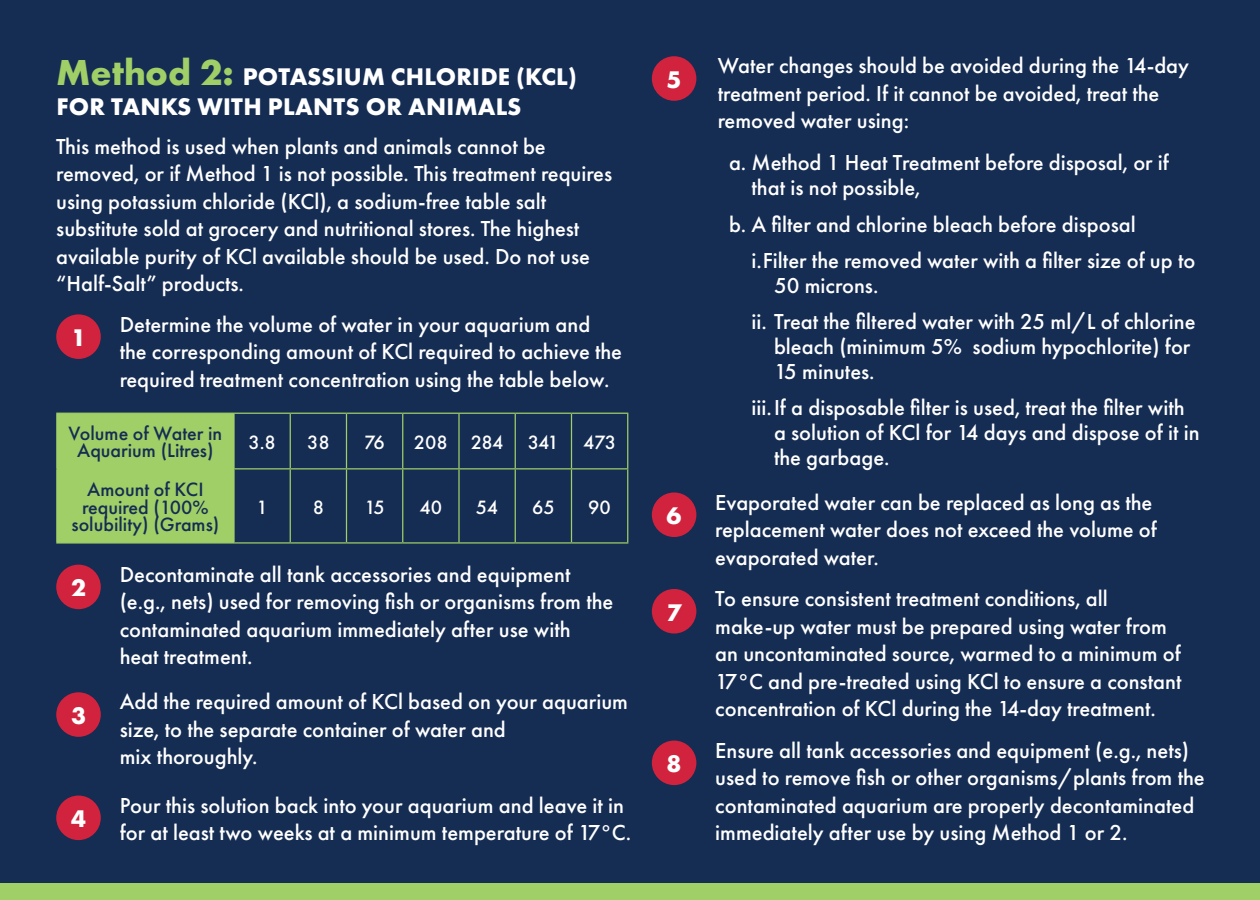
<style>
.page{position:relative;width:1260px;height:900px;background:#fff}
.page>*{position:absolute;margin:0;border:0;box-sizing:border-box;transform-origin:0 0}
.t1{font:700 25px/30px "Futura PT";letter-spacing:.01em;color:#fff}
.t2{font:500 22.5px/27.5px "Futura PT";color:#fff}
.t3{font:500 20px/17.5px "Futura PT";color:#162c53;text-align:center}
.t4{font:500 20px "Futura PT";letter-spacing:-.025em;color:#fff}
.s1{font-size:37.5px;color:#a0cf67}
</style>
<div class="page">
<div style="left:0;top:0;width:1260px;height:883px;background:#152c53"></div>
<div style="left:0;top:883px;width:1260px;height:17px;background:#a0cf67"></div>
<div style="left:56px;top:314px;width:45px;height:45px;background:#d1233e;border-radius:50%"></div>
<div style="left:58px;top:414px;width:175px;height:128px;background:#a0cf67"></div>
<hr style="left:56px;top:413px;width:178px;height:1px;background:#a0cf67">
<hr style="left:56px;top:414px;width:2px;height:54px;background:#a0cf67">
<hr style="left:234px;top:413px;width:56px;height:1px;background:#a0cf67">
<hr style="left:233px;top:414px;width:2px;height:54px;background:#a0cf67">
<hr style="left:290px;top:413px;width:56px;height:1px;background:#a0cf67">
<hr style="left:290px;top:414px;width:1px;height:54px;background:#a0cf67">
<hr style="left:347px;top:413px;width:56px;height:1px;background:#a0cf67">
<hr style="left:346px;top:414px;width:1px;height:54px;background:#a0cf67">
<hr style="left:403px;top:413px;width:56px;height:1px;background:#a0cf67">
<hr style="left:402px;top:414px;width:1px;height:54px;background:#a0cf67">
<hr style="left:459px;top:413px;width:56px;height:1px;background:#a0cf67">
<hr style="left:458px;top:414px;width:2px;height:54px;background:#a0cf67">
<hr style="left:515px;top:413px;width:57px;height:1px;background:#a0cf67">
<hr style="left:515px;top:414px;width:1px;height:54px;background:#a0cf67">
<hr style="left:572px;top:413px;width:56px;height:1px;background:#a0cf67">
<hr style="left:627px;top:414px;width:1px;height:54px;background:#a0cf67">
<hr style="left:56px;top:468px;width:178px;height:1px;background:#a0cf67">
<hr style="left:56px;top:469px;width:2px;height:73px;background:#a0cf67">
<hr style="left:234px;top:468px;width:56px;height:1px;background:#a0cf67">
<hr style="left:233px;top:469px;width:2px;height:73px;background:#a0cf67">
<hr style="left:290px;top:468px;width:56px;height:1px;background:#a0cf67">
<hr style="left:290px;top:469px;width:1px;height:73px;background:#a0cf67">
<hr style="left:347px;top:468px;width:56px;height:1px;background:#a0cf67">
<hr style="left:346px;top:469px;width:1px;height:73px;background:#a0cf67">
<hr style="left:403px;top:468px;width:56px;height:1px;background:#a0cf67">
<hr style="left:402px;top:469px;width:1px;height:73px;background:#a0cf67">
<hr style="left:459px;top:468px;width:56px;height:1px;background:#a0cf67">
<hr style="left:458px;top:469px;width:2px;height:73px;background:#a0cf67">
<hr style="left:515px;top:468px;width:57px;height:1px;background:#a0cf67">
<hr style="left:515px;top:469px;width:1px;height:73px;background:#a0cf67">
<hr style="left:572px;top:468px;width:56px;height:1px;background:#a0cf67">
<hr style="left:627px;top:469px;width:1px;height:73px;background:#a0cf67">
<hr style="left:56px;top:542px;width:178px;height:2px;background:#a0cf67">
<hr style="left:234px;top:542px;width:56px;height:2px;background:#a0cf67">
<hr style="left:290px;top:542px;width:56px;height:2px;background:#a0cf67">
<hr style="left:347px;top:542px;width:56px;height:2px;background:#a0cf67">
<hr style="left:403px;top:542px;width:56px;height:2px;background:#a0cf67">
<hr style="left:459px;top:542px;width:56px;height:2px;background:#a0cf67">
<hr style="left:515px;top:542px;width:57px;height:2px;background:#a0cf67">
<hr style="left:572px;top:542px;width:56px;height:2px;background:#a0cf67">
<hr style="left:571px;top:414px;width:1px;height:54px;background:#a0cf67">
<hr style="left:571px;top:469px;width:1px;height:73px;background:#a0cf67">
<div style="left:56px;top:565px;width:45px;height:44px;background:#d1233e;border-radius:50%"></div>
<div style="left:56px;top:692px;width:45px;height:45px;background:#d1233e;border-radius:50%"></div>
<div style="left:652px;top:492px;width:44px;height:45px;background:#d1233e;border-radius:50%"></div>
<div style="left:652px;top:589px;width:44px;height:45px;background:#d1233e;border-radius:50%"></div>
<div style="left:652px;top:741px;width:44px;height:44px;background:#d1233e;border-radius:50%"></div>
<div style="left:56px;top:796px;width:45px;height:44px;background:#d1233e;border-radius:50%"></div>
<div style="left:652px;top:56px;width:44px;height:45px;background:#d1233e;border-radius:50%"></div>
<p class="t1" style="left:56px;top:61px;width:522px"><span class="s1">Method 2:</span> POTASSIUM CHLORIDE (KCL)<br>FOR TANKS WITH PLANTS OR ANIMALS</p>
<p class="t2" style="left:56px;top:132px;width:558px">This method is used when plants and animals cannot be removed, or if Method 1 is not possible. This treatment requires using potassium chloride (KCl), a sodium-free table salt substitute sold at grocery and nutritional stores. The highest available purity of KCl available should be used. Do not use “Half-Salt” products.</p>
<p class="t2" style="left:120px;top:310px;width:504px">Determine the volume of water in your aquarium and the corresponding amount of KCl required to achieve the required treatment concentration using the table below.</p>
<p class="t1" style="left:71px;top:322px;width:16px">1</p>
<p class="t3" style="left:69px;top:425px;width:155px">Volume of Water in<br>Aquarium (Litres)</p>
<p class="t4" style="left:248px;top:430px;width:29px">3.8</p>
<p class="t4" style="left:307px;top:430px;width:24px">38</p>
<p class="t4" style="left:364px;top:430px;width:22px">76</p>
<p class="t4" style="left:414px;top:430px;width:204px">208 284 341 473</p>
<p class="t3" style="left:72px;top:481px;width:149px">Amount of KCI required (100% solubility) (Grams)</p>
<p class="t4" style="left:256px;top:495px;width:13px">1</p>
<p class="t4" style="left:313px;top:495px;width:13px">8</p>
<p class="t4" style="left:364px;top:495px;width:22px">15</p>
<p class="t4" style="left:420px;top:495px;width:24px">40</p>
<p class="t4" style="left:476px;top:495px;width:24px">54</p>
<p class="t4" style="left:532px;top:495px;width:24px">65</p>
<p class="t4" style="left:588px;top:495px;width:24px">90</p>
<p class="t1" style="left:71px;top:572px;width:16px">2</p>
<p class="t1" style="left:71px;top:700px;width:16px">3</p>
<p class="t1" style="left:71px;top:803px;width:16px">4</p>
<p class="t2" style="left:120px;top:561px;width:495px">Decontaminate all tank accessories and equipment (e.g., nets) used for removing fish or organisms from the contaminated aquarium immediately after use with heat treatment.</p>
<p class="t2" style="left:120px;top:688px;width:510px">Add the required amount of KCl based on your aquarium size, to the separate container of water and<br>mix thoroughly.</p>
<p class="t2" style="left:120px;top:791px;width:513px">Pour this solution back into your aquarium and leave it in for at least two weeks at a minimum temperature of 17°C.</p>
<p class="t1" style="left:667px;top:64px;width:16px">5</p>
<p class="t1" style="left:667px;top:500px;width:16px">6</p>
<p class="t1" style="left:667px;top:597px;width:16px">7</p>
<p class="t1" style="left:667px;top:748px;width:16px">8</p>
<p class="t2" style="left:718px;top:52px;width:473px">Water changes should be avoided during the 14-day treatment period. If it cannot be avoided, treat the removed water using:</p>
<p class="t2" style="left:752px;top:150px;width:419px;line-height:25px;text-indent:-22px">a. Method 1 Heat Treatment before disposal, or if that is not possible,</p>
<p class="t2" style="left:752px;top:206px;width:445px;line-height:36.2px;text-indent:-22px">b. A filter and chlorine bleach before disposal i.Filter the removed water with a filter size of up to</p>
<p class="t2" style="left:752px;top:267px;width:446px;line-height:36.2px;text-indent:22px">50 microns.<br>ii. Treat the filtered water with 25 ml/L of chlorine</p>
<p class="t2" style="left:774px;top:334px;width:418px;line-height:25px">bleach (minimum 5% sodium hypochlorite) for<br>15 minutes.</p>
<p class="t2" style="left:774px;top:395px;width:427px;line-height:25px;text-indent:-22px">iii.If a disposable filter is used, treat the filter with a solution of KCl for 14 days and dispose of it in the garbage.</p>
<p class="t2" style="left:715px;top:488px;width:443px">Evaporated water can be replaced as long as the replacement water does not exceed the volume of evaporated water.</p>
<p class="t2" style="left:715px;top:585px;width:468px">To ensure consistent treatment conditions, all make-up water must be prepared using water from an uncontaminated source, warmed to a minimum of 17°C and pre-treated using KCl to ensure a constant concentration of KCl during the 14-day treatment.</p>
<p class="t2" style="left:715px;top:736px;width:491px">Ensure all tank accessories and equipment (e.g., nets) used to remove fish or other organisms/plants from the contaminated aquarium are properly decontaminated immediately after use by using Method 1 or 2.</p>
</div>
